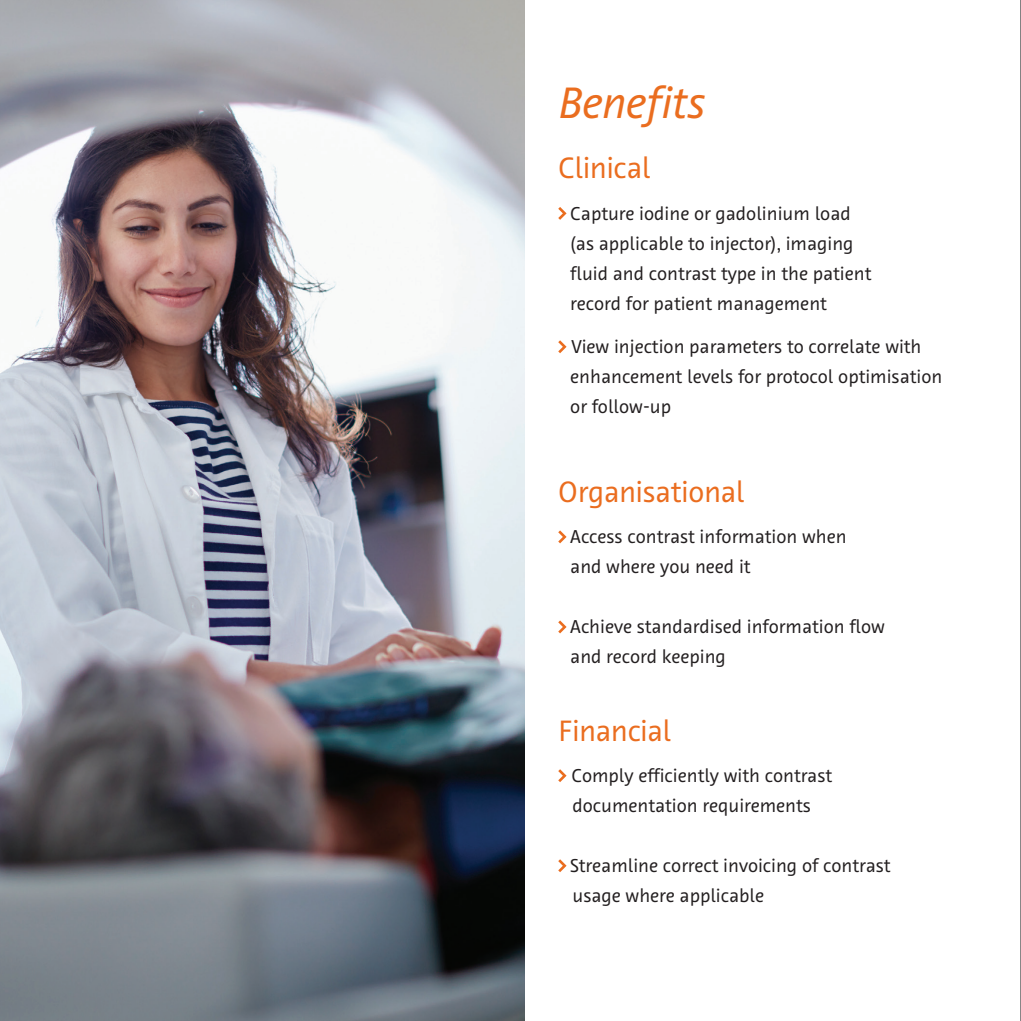
<style>
.page{position:relative;width:1021px;height:1021px;background:#fff}
.page>*{position:absolute;margin:0;border:0;box-sizing:border-box;transform-origin:0 0}
._15_18_Pt_-_SAL_Subh{font:italic 44.8px "Bayer Sans";letter-spacing:-.005em;color:#ea6d1f}
._15_18_Pt_-_SAL_Subh-2{font:30px "Bayer Sans";letter-spacing:-.02em;color:#ea6d1f}
._15_18_Pt_-_SAL_Subh-3{font:19px/30px "Bayer Sans";color:#231f20}
._9_5_15_Pt_-_SAL_Bul{font:19px/30px "Bayer Sans";color:#231f20}
</style>
<div class="page">
<img style="left:0;top:0;width:524px;height:1020px">
<svg style="left:558px;top:207px;width:8px;height:13px"></svg>
<svg style="left:558px;top:340px;width:8px;height:13px"></svg>
<svg style="left:558px;top:530px;width:8px;height:13px"></svg>
<svg style="left:558px;top:620px;width:8px;height:13px"></svg>
<svg style="left:558px;top:769px;width:8px;height:13px"></svg>
<svg style="left:558px;top:859px;width:8px;height:13px"></svg>
<hr style="left:1020px;top:0;width:1px;height:1020px;background:#231f20">
<p class="_15_18_Pt_-_SAL_Subh" style="left:558px;top:75px;width:149px">Benefits</p>
<p class="_15_18_Pt_-_SAL_Subh-2" style="left:558px;top:149px;width:94px">Clinical</p>
<p class="_15_18_Pt_-_SAL_Subh-3" style="left:570px;top:198px;width:303px">Capture iodine or gadolinium load (as applicable to injector), imaging fluid and contrast type in the patient record for patient management</p>
<p class="_9_5_15_Pt_-_SAL_Bul" style="left:570px;top:332px;width:373px">View injection parameters to correlate with enhancement levels for protocol optimisation or follow-up</p>
<p class="_15_18_Pt_-_SAL_Subh-2" style="left:558px;top:473px;width:188px">Organisational</p>
<p class="_15_18_Pt_-_SAL_Subh-3" style="left:570px;top:522px;width:278px">Access contrast information when and where you need it</p>
<p class="_15_18_Pt_-_SAL_Subh-3" style="left:570px;top:612px;width:316px">Achieve standardised information flow and record keeping</p>
<p class="_15_18_Pt_-_SAL_Subh-2" style="left:558px;top:711px;width:114px">Financial</p>
<p class="_15_18_Pt_-_SAL_Subh-3" style="left:571px;top:760px;width:262px">Comply efficiently with contrast documentation requirements</p>
<p class="_9_5_15_Pt_-_SAL_Bul" style="left:570px;top:850px;width:322px">Streamline correct invoicing of contrast usage where applicable</p>
</div>
